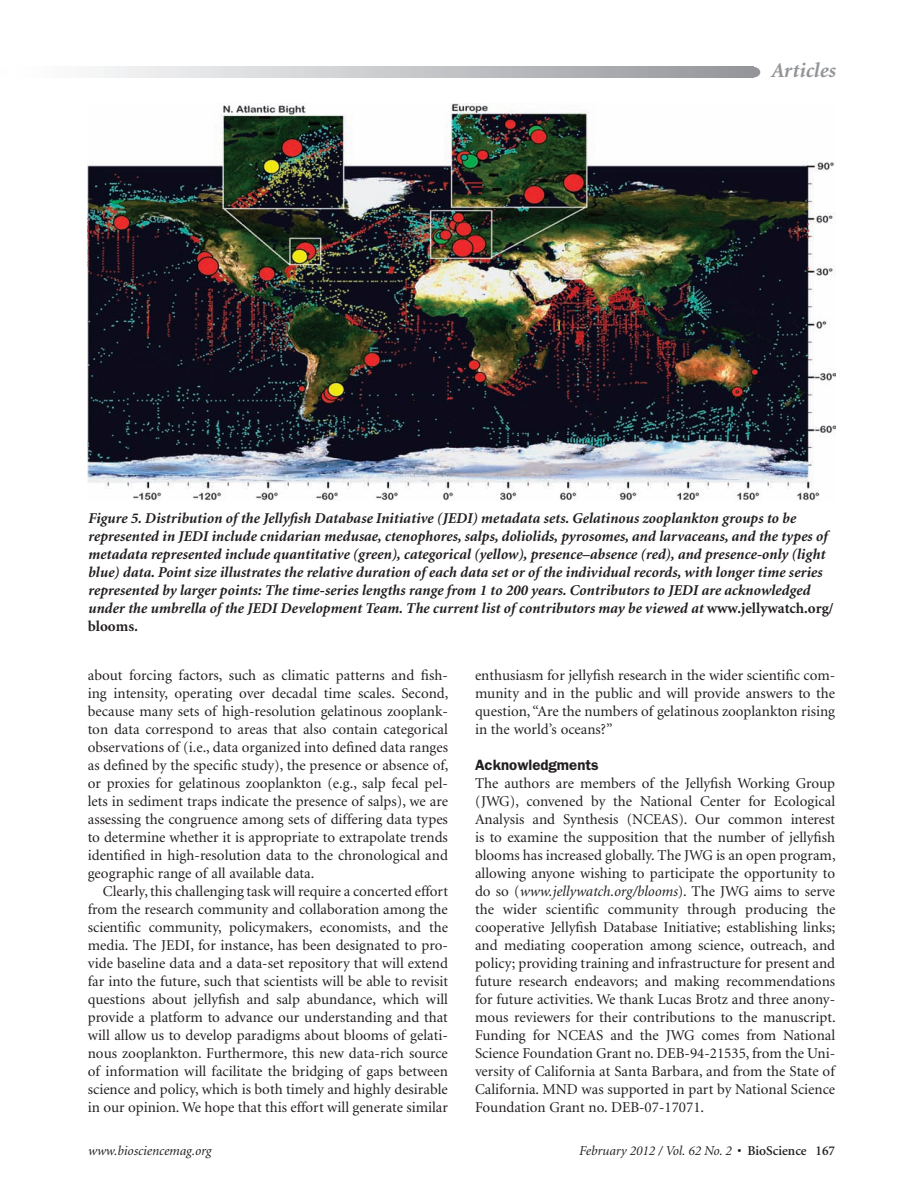
<style>
.page{position:relative;width:905px;height:1202px;background:#fff}
.page>*{position:absolute;margin:0;border:0;box-sizing:border-box;transform-origin:0 0}
.t1{font:italic 700 21px "Minion";color:#939598}
.t2{font:15px/18px "Minion";color:#231f20;text-align:justify}
.t3{font:italic 700 15px/18px "Minion";color:#231f20}
.t4{font:italic 13.5px "Minion";color:#231f20}
.s1{font-style:normal}
.s2{font-family:"Franklin Gothic";font-weight:600}
.s3{font-style:italic}
.s4{font-weight:600;font-style:normal}
</style>
<div class="page">
<svg style="left:95px;top:67px;width:655px;height:10px"></svg>
<div style="left:746px;top:67px;width:14px;height:10px;background:#939598;border-radius:50%"></div>
<img style="left:88px;top:104px;width:747px;height:397px">
<p class="t1" style="left:770px;top:60px;width:66px">Articles</p>
<p class="t3" style="left:88px;top:510px;width:747px">Figure 5. Distribution of the Jellyfish Database Initiative (JEDI) metadata sets. Gelatinous zooplankton groups to be represented in JEDI include cnidarian medusae, ctenophores, salps, doliolids, pyrosomes, and larvaceans, and the types of metadata represented include quantitative (green), categorical (yellow), presence–absence (red), and presence-only (light blue) data. Point size illustrates the relative duration of each data set or of the individual records, with longer time series represented by larger points: The time-series lengths range from 1 to 200 years. Contributors to JEDI are acknowledged under the umbrella of the JEDI Development Team. The current list of contributors may be viewed at <span class="s1">www.jellywatch.org/ blooms</span>.</p>
<p class="t2" style="left:88px;top:666px;width:361px">about forcing factors, such as climatic patterns and fish-</p>
<p class="t2" style="left:88px;top:684px;width:362px">ing intensity, operating over decadal time scales. Second,</p>
<p class="t2" style="left:88px;top:702px;width:362px">because many sets of high-resolution gelatinous zooplank-</p>
<p class="t2" style="left:88px;top:720px;width:361px">ton data correspond to areas that also contain categorical</p>
<p class="t2" style="left:88px;top:738px;width:362px">observations of (i.e., data organized into defined data ranges</p>
<p class="t2" style="left:88px;top:756px;width:362px">as defined by the specific study), the presence or absence of,</p>
<p class="t2" style="left:88px;top:774px;width:362px">or proxies for gelatinous zooplankton (e.g., salp fecal pel-</p>
<p class="t2" style="left:88px;top:792px;width:361px">lets in sediment traps indicate the presence of salps), we are</p>
<p class="t2" style="left:88px;top:810px;width:361px">assessing the congruence among sets of differing data types</p>
<p class="t2" style="left:88px;top:828px;width:361px">to determine whether it is appropriate to extrapolate trends</p>
<p class="t2" style="left:88px;top:846px;width:361px">identified in high-resolution data to the chronological and</p>
<p class="t2" style="left:88px;top:864px;width:228px">geographic range of all available data.</p>
<p class="t2" style="left:103px;top:882px;width:347px">Clearly, this challenging task will require a concerted effort</p>
<p class="t2" style="left:88px;top:900px;width:361px">from the research community and collaboration among the</p>
<p class="t2" style="left:88px;top:918px;width:361px">scientific community, policymakers, economists, and the</p>
<p class="t2" style="left:88px;top:936px;width:361px">media. The JEDI, for instance, has been designated to pro-</p>
<p class="t2" style="left:88px;top:954px;width:362px">vide baseline data and a data-set repository that will extend</p>
<p class="t2" style="left:88px;top:972px;width:362px">far into the future, such that scientists will be able to revisit</p>
<p class="t2" style="left:88px;top:990px;width:362px">questions about jellyfish and salp abundance, which will</p>
<p class="t2" style="left:88px;top:1008px;width:361px">provide a platform to advance our understanding and that</p>
<p class="t2" style="left:88px;top:1026px;width:361px">will allow us to develop paradigms about blooms of gelati-</p>
<p class="t2" style="left:88px;top:1044px;width:361px">nous zooplankton. Furthermore, this new data-rich source</p>
<p class="t2" style="left:88px;top:1062px;width:362px">of information will facilitate the bridging of gaps between</p>
<p class="t2" style="left:88px;top:1080px;width:361px">science and policy, which is both timely and highly desirable</p>
<p class="t2" style="left:88px;top:1098px;width:361px">in our opinion. We hope that this effort will generate similar</p>
<p class="t2" style="left:475px;top:666px;width:362px">enthusiasm for jellyfish research in the wider scientific com&shy;munity and in the public and will provide answers to the question, “Are the numbers of gelatinous zooplankton rising in the world’s oceans?”</p>
<p class="t2" style="left:475px;top:756px;width:362px;text-align:left"><span class="s2">Acknowledgments<br></span>The authors are members of the Jellyfish Working Group (JWG), convened by the National Center for Ecological Analysis and Synthesis (NCEAS). Our common interest is to examine the supposition that the number of jellyfish blooms has increased globally. The JWG is an open program, allowing anyone wishing to participate the opportunity to do so (<span class="s3">www.jellywatch.org/blooms</span>). The JWG aims to serve the wider scientific community through producing the cooperative Jellyfish Database Initiative; establishing links; and mediating cooperation among science, outreach, and policy; providing training and infrastructure for present and future research endeavors; and making recommendations for future activities. We thank Lucas Brotz and three anony&shy;mous reviewers for their contributions to the manuscript.<br>Funding for NCEAS and the JWG comes from National Science Foundation Grant no. DEB-94-21535, from the Uni&shy;versity of California at Santa Barbara, and from the State of California. MND was supported in part by National Science Foundation Grant no. DEB-07-17071.</p>
<p class="t4" style="left:88px;top:1144px;width:125px">www.biosciencemag.org</p>
<p class="t4" style="left:578px;top:1144px;width:258px">February 2012 / Vol. 62 No. 2 <span class="s4">• BioScience 167</span></p>
</div>
